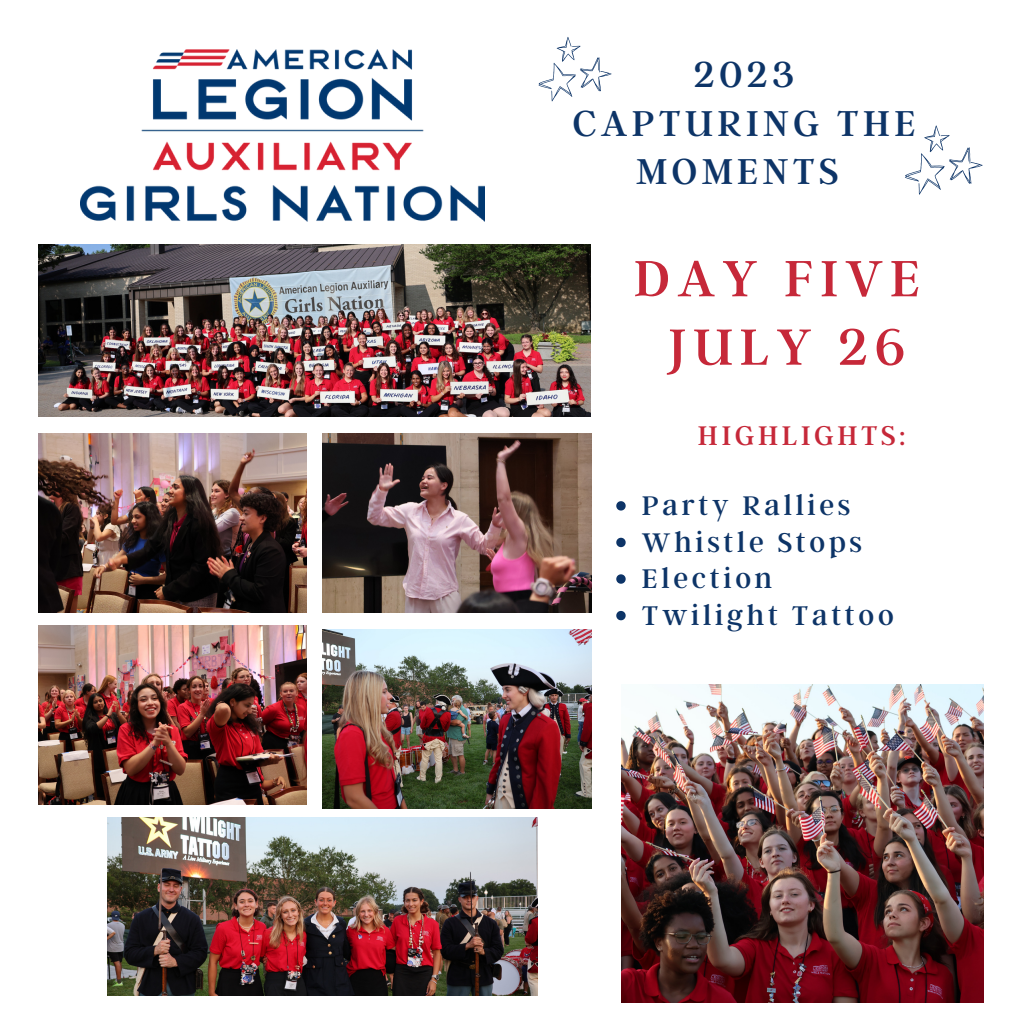
<style>
.page{position:relative;width:1013px;height:1013px;background:#fff}
.page>*{position:absolute;margin:0;border:0;box-sizing:border-box;transform-origin:0 0}
.t1{font:56.88px "Argent CF";letter-spacing:.125em;color:#c62839}
.t2{font:40px/48.4px "Argent CF";letter-spacing:.11em;color:#0d3467;text-align:center}
.t3{font:30px "Argent CF";letter-spacing:.125em;color:#0d3467}
.t4{font:30px "Argent CF";letter-spacing:.125em;color:#c62839}
</style>
<div class="page">
<img style="left:38px;top:433px;width:268px;height:179px">
<img style="left:323px;top:433px;width:268px;height:179px">
<img style="left:38px;top:625px;width:268px;height:179px">
<img style="left:81px;top:50px;width:404px;height:171px">
<svg style="left:905px;top:125px;width:77px;height:70px"></svg>
<svg style="left:538px;top:37px;width:73px;height:64px"></svg>
<img style="left:621px;top:684px;width:362px;height:318px">
<img style="left:38px;top:244px;width:552px;height:172px">
<img style="left:107px;top:817px;width:431px;height:178px">
<img style="left:323px;top:629px;width:268px;height:179px">
<svg style="left:616px;top:501px;width:9px;height:9px"></svg>
<svg style="left:616px;top:537px;width:9px;height:10px"></svg>
<svg style="left:616px;top:574px;width:9px;height:9px"></svg>
<svg style="left:616px;top:611px;width:9px;height:9px"></svg>
<p class="t2" style="left:694px;top:48px;width:102px">2023</p>
<p class="t2" style="left:572px;top:96px;width:345px">CAPTURING THE<br>MOMENTS</p>
<p class="t1" style="left:633px;top:241px;width:288px">DAY FIVE</p>
<p class="t1" style="left:668px;top:309px;width:239px">JULY 26</p>
<p class="t4" style="left:698px;top:416px;width:209px">HIGHLIGHTS:</p>
<p class="t3" style="left:642px;top:486px;width:210px">Party Rallies</p>
<p class="t3" style="left:642px;top:522px;width:222px">Whistle Stops</p>
<p class="t3" style="left:642px;top:559px;width:132px">Election</p>
<p class="t3" style="left:642px;top:596px;width:253px">Twilight Tattoo</p>
</div>
